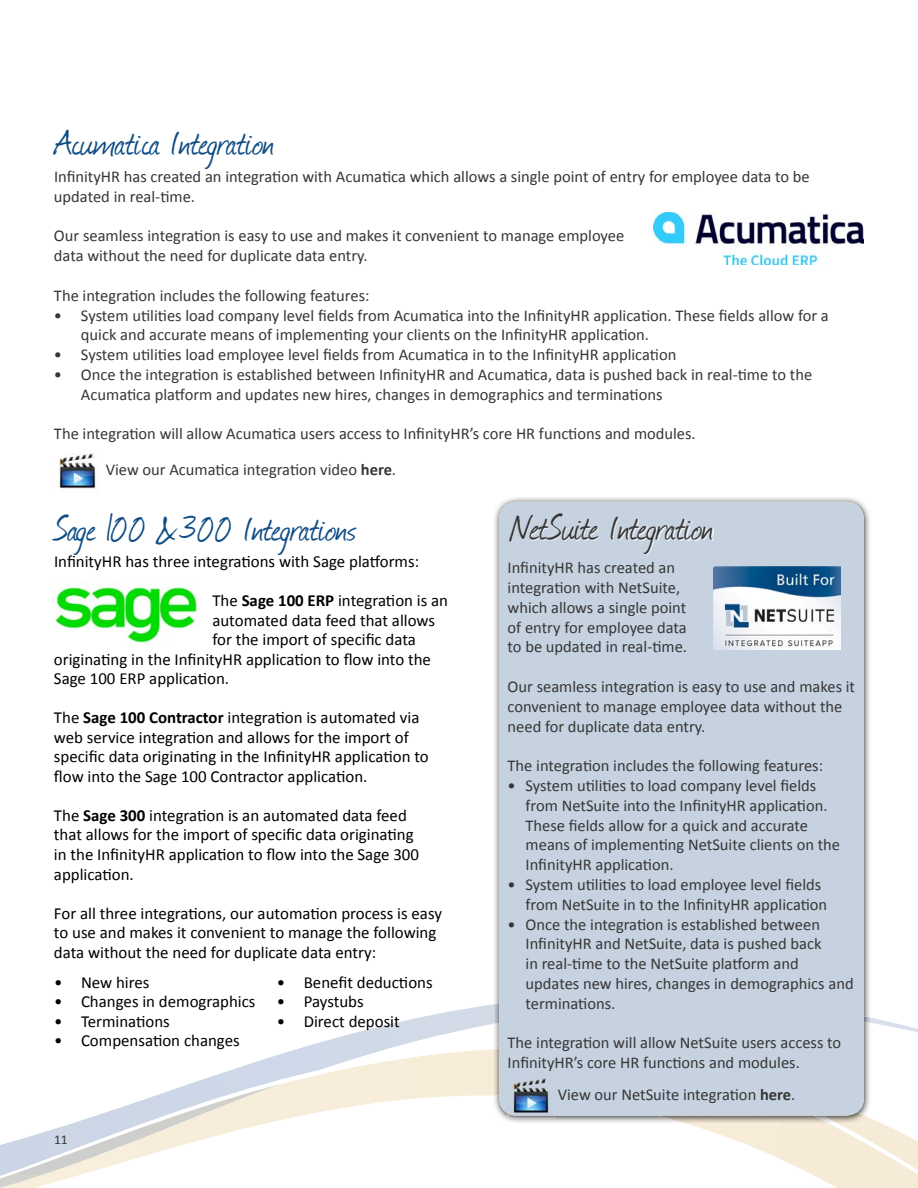
<style>
.page{position:relative;width:918px;height:1188px;background:#fff}
.page>*{position:absolute;margin:0;border:0;box-sizing:border-box;transform-origin:0 0}
.t1{font:42px "Journal";color:#0e4c84}
.t2{font:42px "Journal";color:#353534}
.t3{font:16.8px/19.5px "Calibri";color:#000}
.t4{font:16.5px/19.8px "Calibri";color:#363636}
.t5{font:13.5px "Calibri";color:#363636}
.s1{font-weight:700}
</style>
<div class="page">
<img style="left:326px;top:1004px;width:592px;height:37px">
<svg style="left:0;top:1041px;width:918px;height:147px"></svg>
<img style="left:493px;top:497px;width:378px;height:552px">
<img style="left:493px;top:1004px;width:378px;height:20px">
<img style="left:838px;top:1049px;width:33px;height:75px">
<img style="left:493px;top:1044px;width:345px;height:80px">
<div style="left:499px;top:502px;width:365px;height:614px;background:#c6d2e0;border-radius:18px"></div>
<img style="left:510px;top:515px;width:203px;height:39px">
<img style="left:653px;top:212px;width:211px;height:53px">
<img style="left:713px;top:567px;width:128px;height:83px">
<img style="left:54px;top:583px;width:144px;height:62px">
<img style="left:59px;top:454px;width:40px;height:39px">
<img style="left:508px;top:1116px;width:47px;height:2px">
<img style="left:508px;top:1078px;width:47px;height:38px">
<h1 class="t1" style="left:54px;top:114px;width:222px">Acumatica Integration</h1>
<p class="t4" style="left:54px;top:166px;width:757px">InfinityHR has created an integration with Acumatica which allows a single point of entry for employee data to be updated in real-time.</p>
<p class="t4" style="left:54px;top:226px;width:572px">Our seamless integration is easy to use and makes it convenient to manage employee data without the need for duplicate data entry.</p>
<p class="t4" style="left:54px;top:285px;width:317px">The integration includes the following features:</p>
<p class="t4" style="left:81px;top:305px;width:749px;text-indent:-27px">• System utilities load company level fields from Acumatica into the InfinityHR application. These fields allow for a quick and accurate means of implementing your clients on the InfinityHR application.</p>
<p class="t4" style="left:54px;top:344px;width:624px">• System utilities load employee level fields from Acumatica in to the InfinityHR application</p>
<p class="t4" style="left:81px;top:364px;width:733px;text-indent:-27px">• Once the integration is established between InfinityHR and Acumatica, data is pushed back in real-time to the<br>Acumatica platform and updates new hires, changes in demographics and terminations</p>
<p class="t4" style="left:54px;top:424px;width:643px">The integration will allow Acumatica users access to InfinityHR’s core HR functions and modules.</p>
<p class="t4" style="left:106px;top:459px;width:292px">View our Acumatica integration video <span class="s1">here</span>.</p>
<h1 class="t1" style="left:54px;top:500px;width:304px">Sage 100 &amp;300 Integrations</h1>
<p class="t3" style="left:54px;top:552px;width:367px">InfinityHR has three integrations with Sage platforms:</p>
<p class="t3" style="left:212px;top:591px;width:237px">The <span class="s1">Sage 100 ERP</span> integration is an</p>
<p class="t3" style="left:212px;top:610px;width:224px">automated data feed that allows</p>
<p class="t3" style="left:212px;top:630px;width:205px">for the import of specific data</p>
<p class="t3" style="left:54px;top:649px;width:379px">originating in the InfinityHR application to flow into the</p>
<p class="t3" style="left:54px;top:669px;width:177px">Sage 100 ERP application.</p>
<p class="t3" style="left:54px;top:708px;width:376px">The <span class="s1">Sage 100 Contractor</span> integration is automated via web service integration and allows for the import of specific data originating in the InfinityHR application to flow into the Sage 100 Contractor application.</p>
<p class="t3" style="left:54px;top:805px;width:367px">The <span class="s1">Sage 300</span> integration is an automated data feed that allows for the import of specific data originating in the InfinityHR application to flow into the Sage 300 application.</p>
<p class="t3" style="left:54px;top:903px;width:390px">For all three integrations, our automation process is easy to use and makes it convenient to manage the following data without the need for duplicate data entry:</p>
<p class="t3" style="left:54px;top:972px;width:97px">• New hires</p>
<p class="t3" style="left:54px;top:992px;width:203px">• Changes in demographics</p>
<p class="t3" style="left:54px;top:1011px;width:117px">• Terminations</p>
<p class="t3" style="left:54px;top:1031px;width:187px">• Compensation changes</p>
<p class="t3" style="left:277px;top:972px;width:157px">• Benefit deductions</p>
<p class="t3" style="left:277px;top:992px;width:88px">• Paystubs</p>
<p class="t3" style="left:277px;top:1011px;width:125px">• Direct deposit</p>
<p class="t5" style="left:54px;top:1130px;width:15px">11</p>
<h1 class="t2" style="left:510px;top:499px;width:205px">NetSuite Integration</h1>
<p class="t4" style="left:508px;top:557px;width:181px">InfinityHR has created an integration with NetSuite, which allows a single point of entry for employee data to be updated in real-time.</p>
<p class="t4" style="left:508px;top:676px;width:349px">Our seamless integration is easy to use and makes it convenient to manage employee data without the need for duplicate data entry.</p>
<p class="t4" style="left:508px;top:755px;width:317px">The integration includes the following features:</p>
<p class="t4" style="left:526px;top:775px;width:316px;text-indent:-18px">• System utilities to load company level fields from NetSuite into the InfinityHR application.<br>These fields allow for a quick and accurate means of implementing NetSuite clients on the InfinityHR application.</p>
<p class="t4" style="left:526px;top:874px;width:303px;text-indent:-18px">• System utilities to load employee level fields from NetSuite in to the InfinityHR application</p>
<p class="t4" style="left:526px;top:914px;width:330px;text-indent:-18px">• Once the integration is established between InfinityHR and NetSuite, data is pushed back<br>in real-time to the NetSuite platform and updates new hires, changes in demographics and terminations.</p>
<p class="t4" style="left:508px;top:1032px;width:335px">The integration will allow NetSuite users access to<br>InfinityHR’s core HR functions and modules.</p>
<p class="t4" style="left:558px;top:1084px;width:239px">View our NetSuite integration <span class="s1">here</span>.</p>
</div>
